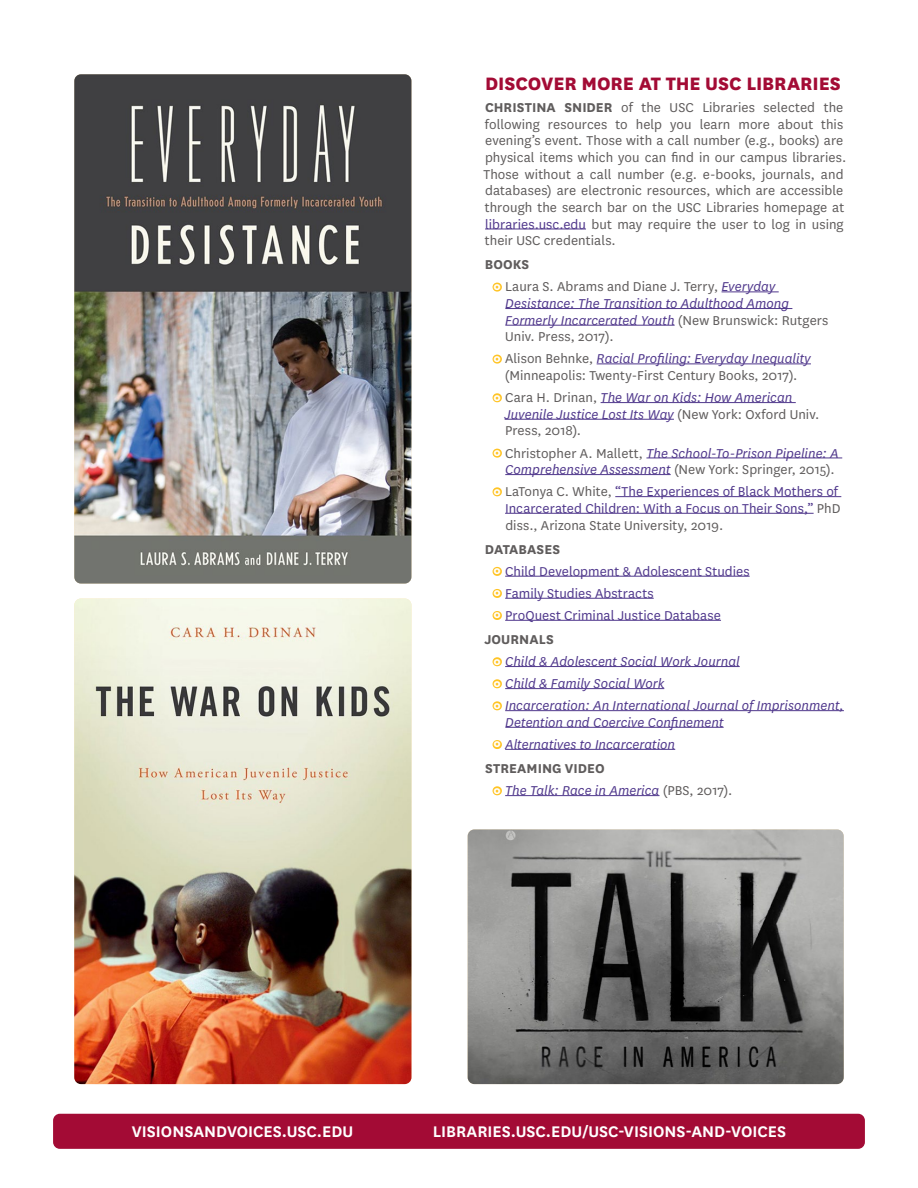
<style>
.page{position:relative;width:918px;height:1188px;background:#fff}
.page>*{position:absolute;margin:0;border:0;box-sizing:border-box;transform-origin:0 0}
.t1{font:800 21px "National";letter-spacing:-.005em;color:#a30b35}
.t2{font:600 18px "National";color:#fff}
.t3{font:15px/16.6px "National";letter-spacing:.005em;color:#5f5c5c}
.t4{font:italic 15px/16.6px "National";color:#50388c}
.t5{font:15px/22px "National";letter-spacing:.005em;color:#50388c}
.s1{font-weight:700}
.s2{color:#50388c}
.s3{font-family:"Neutraface Text";font-weight:700;font-size:13.5px;color:#ffc425}
.s4{font-style:italic;color:#50388c}
.s5{font-style:normal;color:#5f5c5c}
.s6{font-family:"Neutraface Text";font-weight:700;font-style:normal;font-size:13.5px;color:#ffc425}
.s7{color:#5f5c5c}
.s8{font-weight:700;color:#5f5c5c}
.s9{font-weight:700;font-style:normal;color:#5f5c5c}
</style>
<div class="page">
<img style="left:74px;top:74px;width:337px;height:510px">
<img style="left:468px;top:829px;width:376px;height:255px">
<img style="left:74px;top:598px;width:337px;height:486px">
<div style="left:53px;top:1114px;width:812px;height:35px;background:#a30b35;border-radius:7px"></div>
<hr style="left:485px;top:229px;width:101px;height:1px;background:#50388c">
<hr style="left:722px;top:291px;width:57px;height:1px;background:#50388c">
<hr style="left:505px;top:308px;width:287px;height:1px;background:#50388c">
<hr style="left:505px;top:325px;width:170px;height:1px;background:#50388c">
<hr style="left:597px;top:363px;width:214px;height:1px;background:#50388c">
<hr style="left:601px;top:402px;width:195px;height:1px;background:#50388c">
<hr style="left:505px;top:419px;width:169px;height:1px;background:#50388c">
<hr style="left:646px;top:458px;width:196px;height:1px;background:#50388c">
<hr style="left:505px;top:474px;width:166px;height:1px;background:#50388c">
<hr style="left:615px;top:496px;width:226px;height:1px;background:#50388c">
<hr style="left:505px;top:513px;width:309px;height:1px;background:#50388c">
<hr style="left:505px;top:576px;width:245px;height:1px;background:#50388c">
<hr style="left:505px;top:598px;width:149px;height:1px;background:#50388c">
<hr style="left:505px;top:620px;width:216px;height:1px;background:#50388c">
<hr style="left:505px;top:666px;width:235px;height:1px;background:#50388c">
<hr style="left:505px;top:688px;width:159px;height:1px;background:#50388c">
<hr style="left:505px;top:710px;width:339px;height:1px;background:#50388c">
<hr style="left:505px;top:727px;width:219px;height:1px;background:#50388c">
<hr style="left:505px;top:749px;width:170px;height:1px;background:#50388c">
<hr style="left:505px;top:795px;width:155px;height:1px;background:#50388c">
<h1 class="t1" style="left:485px;top:68px;width:357px">DISCOVER MORE AT THE USC LIBRARIES</h1>
<p class="t3" style="left:483px;top:98px;width:364px"><span class="s1">CHRISTINA SNIDER</span> of the USC Libraries selected the following resources to help you learn more about this evening’s event. Those with a call number (e.g., books) are physical items which you can find in our campus libraries.<br>Those without a call number (e.g. e-books, journals, and databases) are electronic resources, which are accessible through the search bar on the USC Libraries homepage at <span class="s2">libraries.usc.edu</span> but may require the user to log in using their USC credentials.</p>
<p class="t3" style="left:494px;top:253px;width:283px;line-height:22px;text-indent:-9px"><span class="s1">BOOKS<br></span><span class="s3">o</span> Laura S. Abrams and Diane J. Terry, <span class="s4">Everyday</span></p>
<p class="t4" style="left:505px;top:295px;width:325px">Desistance: The Transition to Adulthood Among<br>Formerly Incarcerated Youth <span class="s5">(New Brunswick: Rutgers<br>Univ. Press, 2017).</span></p>
<p class="t3" style="left:494px;top:350px;width:319px;text-align:center"><span class="s3">o</span> Alison Behnke, <span class="s4">Racial Profiling: Everyday Inequality </span>(Minneapolis: Twenty-First Century Books, 2017).</p>
<p class="t4" style="left:505px;top:389px;width:316px;text-indent:-11px"><span class="s6">o</span> <span class="s5">Cara H. Drinan,</span> The War on Kids: How American<br>Juvenile Justice Lost Its Way <span class="s5">(New York: Oxford Univ.<br>Press, 2018).</span></p>
<p class="t4" style="left:494px;top:444px;width:347px;text-align:center"><span class="s6">o</span> <span class="s5">Christopher A. Mallett,</span> The School-To-Prison Pipeline: A<br>Comprehensive Assessment <span class="s5">(New York: Springer, 2015).</span></p>
<p class="t5" style="left:505px;top:483px;width:337px;line-height:16.6px;text-indent:-12px"><span class="s3">o</span> <span class="s7">LaTonya C. White,</span> “The Experiences of Black Mothers of<br>Incarcerated Children: With a Focus on Their Sons,” <span class="s7">PhD diss., Arizona State University, 2019.</span></p>
<p class="t5" style="left:494px;top:537px;width:258px;text-indent:-9px"><span class="s8">DATABASES<br></span><span class="s3">o</span> Child Development &amp; Adolescent Studies <span class="s3">o</span> Family Studies Abstracts<br><span class="s3">o</span> ProQuest Criminal Justice Database</p>
<p class="t4" style="left:494px;top:628px;width:352px;line-height:22px;text-indent:-9px"><span class="s9">JOURNALS<br></span><span class="s6">o</span> Child &amp; Adolescent Social Work Journal<br><span class="s6">o</span> Child &amp; Family Social Work<br><span class="s6">o</span> Incarceration: An International Journal of Imprisonment,</p>
<p class="t4" style="left:494px;top:711px;width:232px;line-height:22px;text-indent:12px">Detention and Coercive Confinement <span class="s6">o</span> Alternatives to Incarceration</p>
<p class="t4" style="left:494px;top:757px;width:240px;line-height:22px;text-indent:-8px"><span class="s9">STREAMING VIDEO<br></span><span class="s6">o</span> The Talk: Race in America <span class="s5">(PBS, 2017).</span></p>
<p class="t2" style="left:132px;top:1119px;width:223px">VISIONSANDVOICES.USC.EDU</p>
<p class="t2" style="left:433px;top:1119px;width:355px">LIBRARIES.USC.EDU/USC-VISIONS-AND-VOICES</p>
</div>
